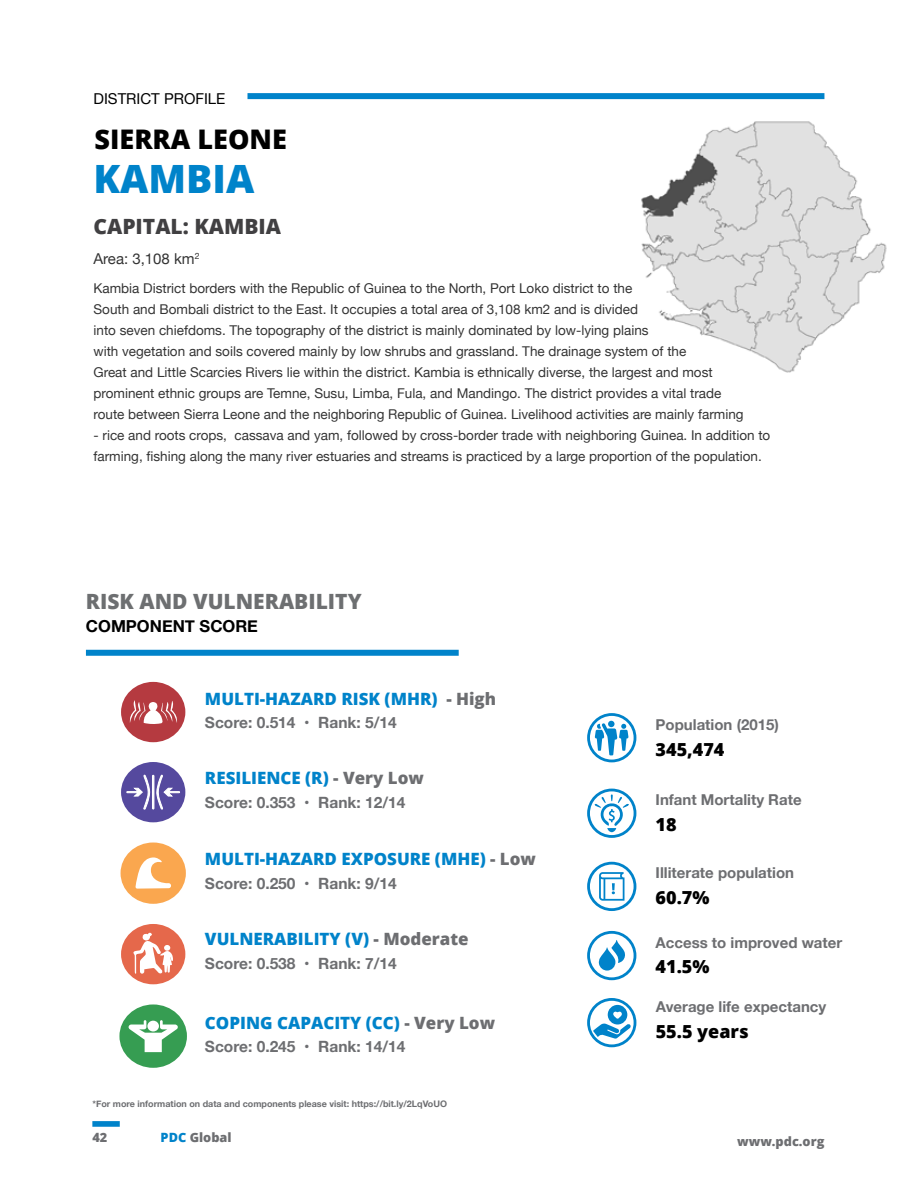
<style>
.page{position:relative;width:918px;height:1188px;background:#fff}
.page>*{position:absolute;margin:0;border:0;box-sizing:border-box;transform-origin:0 0}
.t1{font:800 39px "Open Sans";color:#0083ca}
.t2{font:800 27px "Open Sans";color:#000}
.t3{font:800 21px "Open Sans";color:#6d6f71}
.t4{font:800 21px "Open Sans";color:#414042}
.t5{font:800 18px "Open Sans";color:#000}
.t6{font:800 16.95px "Open Sans";color:#0083ca}
.t7{font:700 16.5px "Helvetica Neue";color:#000}
.t8{font:700 15.45px "Helvetica Neue";color:#6d6e71}
.t9{font:700 15px "Helvetica Neue";color:#6d6e71}
.t10{font:15px "Helvetica Neue";color:#000}
.t11{font:13.5px/21px "Helvetica Neue";color:#000}
.t12{font:800 12.75px "Open Sans";color:#6d6e71}
.t13{font:700 9px "Helvetica Neue";color:#6d6e71}
.s1{color:#6d6e71}
.s2{color:#0083ca}
</style>
<div class="page">
<div style="left:248px;top:93px;width:576px;height:6px;background:#0083ca"></div>
<div style="left:92px;top:1121px;width:28px;height:6px;background:#0083ca"></div>
<svg style="left:587px;top:862px;width:49px;height:49px"></svg>
<svg style="left:587px;top:789px;width:49px;height:49px"></svg>
<svg style="left:587px;top:998px;width:49px;height:49px"></svg>
<svg style="left:587px;top:931px;width:49px;height:49px"></svg>
<svg style="left:587px;top:713px;width:49px;height:49px"></svg>
<div style="left:121px;top:682px;width:64px;height:60px;background:#b53a40;border-radius:50%"></div>
<svg style="left:130px;top:700px;width:47px;height:24px"></svg>
<svg style="left:121px;top:762px;width:64px;height:60px"></svg>
<div style="left:121px;top:843px;width:65px;height:61px;background:#faa74f;border-radius:50%"></div>
<svg style="left:135px;top:857px;width:36px;height:32px"></svg>
<div style="left:121px;top:924px;width:64px;height:60px;background:#e5684b;border-radius:50%"></div>
<svg style="left:133px;top:932px;width:40px;height:42px"></svg>
<div style="left:119px;top:1004px;width:68px;height:64px;background:#369d52;border-radius:50%"></div>
<svg style="left:129px;top:1020px;width:49px;height:32px"></svg>
<img style="left:641px;top:121px;width:246px;height:252px">
<div style="left:86px;top:650px;width:373px;height:6px;background:#0083ca"></div>
<p class="t10" style="left:94px;top:93px;width:133px">DISTRICT PROFILE</p>
<h2 class="t2" style="left:95px;top:128px;width:194px">SIERRA LEONE</h2>
<h1 class="t1" style="left:94px;top:163px;width:162px">KAMBIA</h1>
<h3 class="t4" style="left:94px;top:217px;width:189px">CAPITAL: KAMBIA</h3>
<p class="t10" style="left:93px;top:253px;width:108px">Area: 3,108 km<sup>2</sup></p>
<p class="t11" style="left:94px;top:279px;width:652px">Kambia District borders with the Republic of Guinea to the North, Port Loko district to the<br>South and Bombali district to the East. It occupies a total area of 3,108 km2 and is divided<br>into seven chiefdoms. The topography of the district is mainly dominated by low-lying plains<br>with vegetation and soils covered mainly by low shrubs and grassland. The drainage system of the<br>Great and Little Scarcies Rivers lie within the district. Kambia is ethnically diverse, the largest and most prominent ethnic groups are Temne, Susu, Limba, Fula, and Mandingo. The district provides a vital trade route between Sierra Leone and the neighboring Republic of Guinea. Livelihood activities are mainly farming</p>
<p class="t11" style="left:94px;top:426px;width:678px">- rice and roots crops, cassava and yam, followed by cross-border trade with neighboring Guinea. In addition to farming, fishing along the many river estuaries and streams is practiced by a large proportion of the population.</p>
<h3 class="t3" style="left:86px;top:593px;width:277px">RISK AND VULNERABILITY</h3>
<p class="t7" style="left:86px;top:620px;width:174px">COMPONENT SCORE</p>
<p class="t6" style="left:205px;top:691px;width:293px">MULTI-HAZARD RISK (MHR) <span class="s1">- High</span></p>
<p class="t8" style="left:205px;top:710px;width:193px">Score: 0.514 • Rank: 5/14</p>
<p class="t6" style="left:205px;top:771px;width:221px">RESILIENCE (R) <span class="s1">- Very Low</span></p>
<p class="t8" style="left:205px;top:790px;width:202px">Score: 0.353 • Rank: 12/14</p>
<p class="t6" style="left:205px;top:852px;width:333px">MULTI-HAZARD EXPOSURE (MHE) <span class="s1">- Low</span></p>
<p class="t8" style="left:205px;top:871px;width:193px">Score: 0.250 • Rank: 9/14</p>
<p class="t6" style="left:205px;top:932px;width:265px">VULNERABILITY (V) <span class="s1">- Moderate</span></p>
<p class="t8" style="left:205px;top:951px;width:193px">Score: 0.538 • Rank: 7/14</p>
<p class="t6" style="left:205px;top:1015px;width:292px">COPING CAPACITY (CC) <span class="s1">- Very Low</span></p>
<p class="t8" style="left:205px;top:1034px;width:202px">Score: 0.245 • Rank: 14/14</p>
<p class="t13" style="left:92px;top:1097px;width:356px">*For more information on data and components please visit: https://bit.ly/2LqVoUO</p>
<p class="t9" style="left:656px;top:719px;width:125px">Population (2015)</p>
<h3 class="t5" style="left:656px;top:742px;width:70px">345,474</h3>
<p class="t9" style="left:656px;top:794px;width:148px">Infant Mortality Rate</p>
<h3 class="t5" style="left:656px;top:817px;width:23px">18</h3>
<p class="t9" style="left:656px;top:867px;width:140px">Illiterate population</p>
<h3 class="t5" style="left:656px;top:890px;width:55px">60.7%</h3>
<p class="t9" style="left:656px;top:937px;width:188px">Access to improved water</p>
<h3 class="t5" style="left:656px;top:959px;width:55px">41.5%</h3>
<p class="t9" style="left:656px;top:1001px;width:172px">Average life expectancy</p>
<h3 class="t5" style="left:656px;top:1024px;width:94px">55.5 years</h3>
<p class="t12" style="left:92px;top:1132px;width:16px">42</p>
<p class="t12" style="left:161px;top:1132px;width:72px"><span class="s2">PDC</span> Global</p>
<p class="t12" style="left:737px;top:1136px;width:89px">www.pdc.org</p>
</div>
